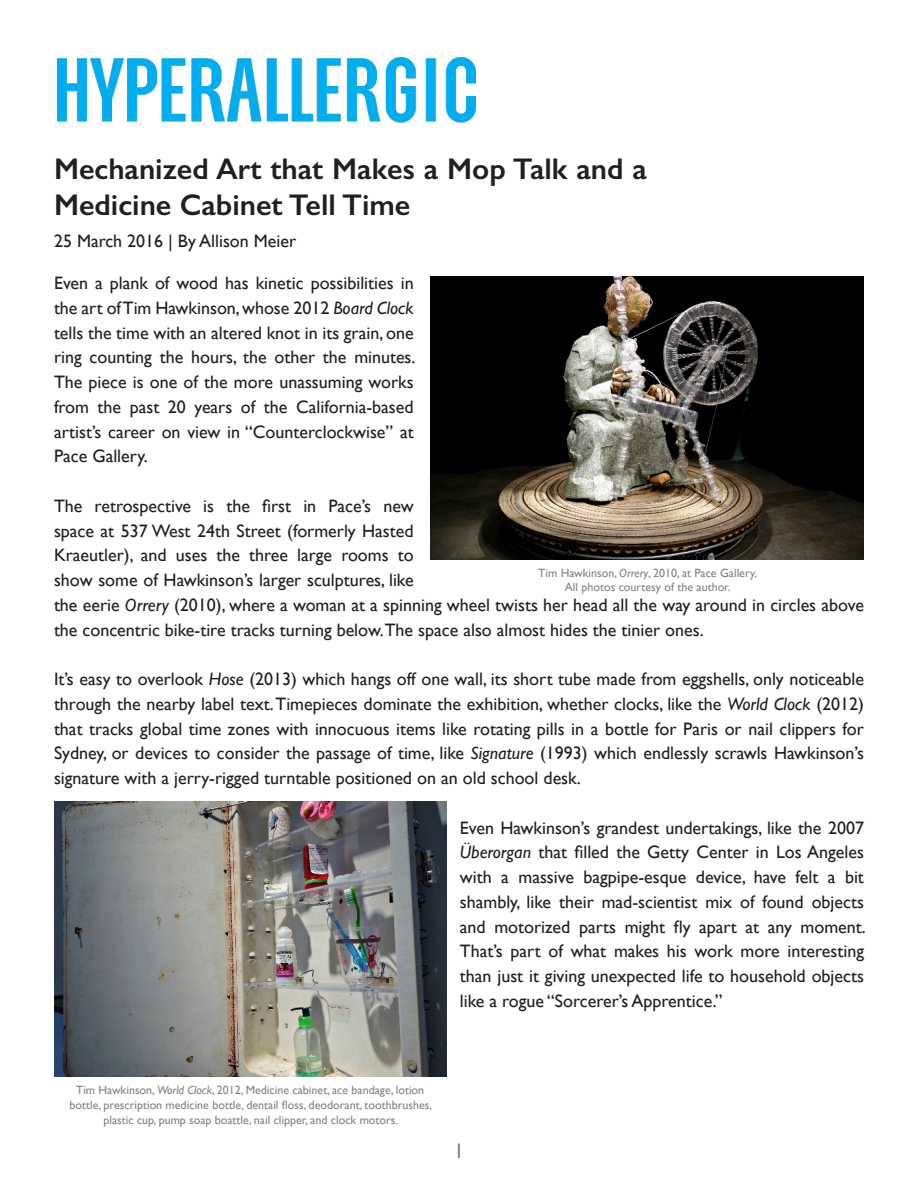
<style>
.page{position:relative;width:918px;height:1188px;background:#fff}
.page>*{position:absolute;margin:0;border:0;box-sizing:border-box;transform-origin:0 0}
.t1{font:600 30px/36px "Gill Sans";color:#231f20}
.t2{font:21px "Gill Sans";color:#808285}
.t3{font:18px/24.8px "Gill Sans";color:#231f20;text-align:justify}
.t4{font:12px/15px "Gill Sans";color:#808285;text-align:center}
.s1{font-style:italic}
</style>
<div class="page">
<img style="left:57px;top:57px;width:419px;height:66px">
<img style="left:430px;top:277px;width:434px;height:283px">
<img style="left:54px;top:801px;width:392px;height:275px">
<p class="t1" style="left:54px;top:151px;width:595px">Mechanized Art that Makes a Mop Talk and a<br>Medicine Cabinet Tell Time</p>
<p class="t3" style="left:54px;top:228px;width:244px">25 March 2016 | By Allison Meier</p>
<p class="t3" style="left:54px;top:271px;width:363px">Even a plank of wood has kinetic possibilities in the art of Tim Hawkinson, whose 2012 <span class="s1">Board Clock </span>tells the time with an altered knot in its grain, one ring counting the hours, the other the minutes.<br>The piece is one of the more unassuming works from the past 20 years of the California-based artist’s career on view in “Counterclockwise” at Pace Gallery.</p>
<p class="t3" style="left:54px;top:493px;width:812px;text-align:left">The retrospective is the first in Pace’s new<br>space at 537 West 24th Street (formerly Hasted<br>Kraeutler), and uses the three large rooms to<br>show some of Hawkinson’s larger sculptures, like<br>the eerie <span class="s1">Orrery</span> (2010), where a woman at a spinning wheel twists her head all the way around in circles above the concentric bike-tire tracks turning below.The space also almost hides the tinier ones.</p>
<p class="t3" style="left:54px;top:667px;width:812px">It’s easy to overlook <span class="s1">Hose</span> (2013) which hangs off one wall, its short tube made from eggshells, only noticeable through the nearby label text. Timepieces dominate the exhibition, whether clocks, like the <span class="s1">World Clock</span> (2012) that tracks global time zones with innocuous items like rotating pills in a bottle for Paris or nail clippers for Sydney, or devices to consider the passage of time, like <span class="s1">Signature</span> (1993) which endlessly scrawls Hawkinson’s signature with a jerry-rigged turntable positioned on an old school desk.</p>
<p class="t3" style="left:460px;top:815px;width:407px">Even Hawkinson’s grandest undertakings, like the 2007<br><span class="s1">Überorgan</span> that filled the Getty Center in Los Angeles with a massive bagpipe-esque device, have felt a bit shambly, like their mad-scientist mix of found objects and motorized parts might fly apart at any moment.<br>That’s part of what makes his work more interesting than just it giving unexpected life to household objects like a rogue “Sorcerer’s Apprentice.”</p>
<p class="t4" style="left:538px;top:565px;width:220px">Tim Hawkinson, <span class="s1">Orrery</span>, 2010, at Pace Gallery.</p>
<p class="t4" style="left:565px;top:579px;width:167px">All photos courtesy of the author.</p>
<p class="t4" style="left:70px;top:1082px;width:364px">Tim Hawkinson, <span class="s1">World Clock</span>, 2012, Medicine cabinet, ace bandage, lotion bottle, prescription medicine bottle, dentail floss, deodorant, toothbrushes, plastic cup, pump soap boattle, nail clipper, and clock motors.</p>
<p class="t2" style="left:454px;top:1138px;width:12px">1</p>
</div>
